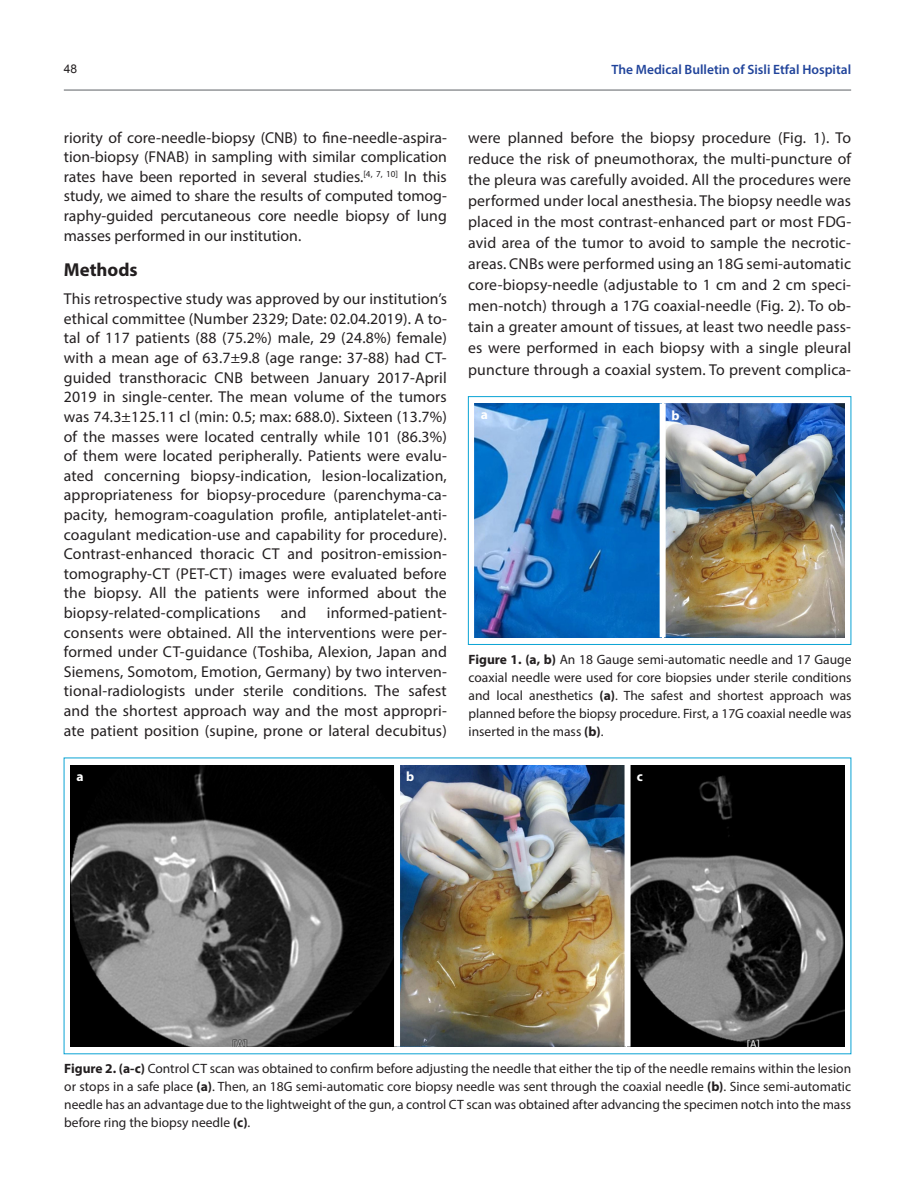
<style>
.page{position:relative;width:915px;height:1191px;background:#fff}
.page>*{position:absolute;margin:0;border:0;box-sizing:border-box;transform-origin:0 0}
.altbaslik{font:700 18.75px "Myriad Pro";color:#231f20}
.ana_metin_bosluksuz{font:15.75px/19.6px "Myriad Pro";letter-spacing:.01em;color:#231f20;text-align:justify}
.ana_metin_bosluksuz-2{font:13.5px/18px "Myriad Pro";color:#231f20;text-align:justify}
.t1{font:600 13.5px "Myriad Pro";color:#21449b}
.ana_metin_bosluksuz-3{font:700 13.5px "Myriad Pro";color:#fff}
.sayfa_numarasi{font:12px "Arial";color:#231f20}
.s1{font-weight:700}
</style>
<div class="page">
<hr style="left:64px;top:89px;width:786px;height:2px;background:#939598">
<div style="left:468px;top:396px;width:382px;height:248px;border:1px solid #0aa3d4"></div>
<img style="left:475px;top:403px;width:184px;height:234px">
<img style="left:665px;top:403px;width:179px;height:234px">
<img style="left:71px;top:765px;width:553px;height:281px">
<img style="left:630px;top:765px;width:214px;height:281px">
<div style="left:394px;top:763px;width:6px;height:283px;background:#fff"></div>
<p class="sayfa_numarasi" style="left:64px;top:60px;width:15px">48</p>
<p class="t1" style="left:611px;top:61px;width:241px">The Medical Bulletin of Sisli Etfal Hospital</p>
<p class="ana_metin_bosluksuz" style="left:64px;top:127px;width:384px">riority of core-needle-biopsy (CNB) to fine-needle-aspira&shy;tion-biopsy (FNAB) in sampling with similar complication rates have been reported in several studies.<sup>[4,</sup> <sup>7,</sup> <sup>10]</sup> In this study, we aimed to share the results of computed tomog&shy;raphy-guided percutaneous core needle biopsy of lung masses performed in our institution.</p>
<p class="altbaslik" style="left:64px;top:257px;width:75px">Methods</p>
<p class="ana_metin_bosluksuz" style="left:64px;top:289px;width:384px">This retrospective study was approved by our institution’s ethical committee (Number 2329; Date: 02.04.2019). A to&shy;tal of 117 patients (88 (75.2%) male, 29 (24.8%) female) with a mean age of 63.7±9.8 (age range: 37-88) had CT&shy;guided transthoracic CNB between January 2017-April 2019 in single-center. The mean volume of the tumors was 74.3±125.11 cl (min: 0.5; max: 688.0). Sixteen (13.7%) of the masses were located centrally while 101 (86.3%) of them were located peripherally. Patients were evalu&shy;ated concerning biopsy-indication, lesion-localization, appropriateness for biopsy-procedure (parenchyma-ca&shy;pacity, hemogram-coagulation profile, antiplatelet-anti&shy;coagulant medication-use and capability for procedure).<br>Contrast-enhanced thoracic CT and positron-emission&shy;tomography-CT (PET-CT) images were evaluated before the biopsy. All the patients were informed about the biopsy-related-complications</p>
<p class="ana_metin_bosluksuz" style="left:64px;top:602px;width:384px;text-indent:263px">informed-patient&shy;consents were obtained. All the interventions were per&shy;formed under CT-guidance (Toshiba, Alexion, Japan and Siemens, Somotom, Emotion, Germany) by two interven&shy;tional-radiologists under sterile conditions. The safest and the shortest approach way and the most appropri&shy;ate patient position (supine, prone or lateral decubitus)</p>
<p class="ana_metin_bosluksuz" style="left:281px;top:602px;width:27px">and</p>
<p class="ana_metin_bosluksuz" style="left:468px;top:127px;width:384px;line-height:21px">were planned before the biopsy procedure (Fig. 1). To reduce the risk of pneumothorax, the multi-puncture of the pleura was carefully avoided. All the procedures were performed under local anesthesia. The biopsy needle was placed in the most contrast-enhanced part or most FDG&shy;avid area of the tumor to avoid to sample the necrotic&shy;areas. CNBs were performed using an 18G semi-automatic core-biopsy-needle (adjustable to 1 cm and 2 cm speci&shy;men-notch) through a 17G coaxial-needle (Fig. 2). To ob&shy;tain a greater amount of tissues, at least two needle pass&shy;es were performed in each biopsy with a single pleural puncture through a coaxial system. To prevent complica-</p>
<p class="ana_metin_bosluksuz-3" style="left:481px;top:406px;width:9px">a</p>
<p class="ana_metin_bosluksuz-3" style="left:671px;top:406px;width:10px">b</p>
<p class="ana_metin_bosluksuz-2" style="left:468px;top:650px;width:384px"><span class="s1">Figure 1. (a, b)</span> An 18 Gauge semi-automatic needle and 17 Gauge coaxial needle were used for core biopsies under sterile conditions and local anesthetics <span class="s1">(a)</span>. The safest and shortest approach was planned before the biopsy procedure. First, a 17G coaxial needle was inserted in the mass <span class="s1">(b)</span>.</p>
<p class="ana_metin_bosluksuz-3" style="left:77px;top:768px;width:9px">a</p>
<p class="ana_metin_bosluksuz-3" style="left:406px;top:768px;width:10px">b</p>
<p class="ana_metin_bosluksuz-3" style="left:636px;top:768px;width:8px">c</p>
<p class="ana_metin_bosluksuz-2" style="left:64px;top:1059px;width:788px"><span class="s1">Figure 2. (a-c)</span> Control CT scan was obtained to confirm before adjusting the needle that either the tip of the needle remains within the lesion or stops in a safe place <span class="s1">(a)</span>. Then, an 18G semi-automatic core biopsy needle was sent through the coaxial needle <span class="s1">(b)</span>. Since semi-automatic needle has an advantage due to the lightweight of the gun, a control CT scan was obtained after advancing the specimen notch into the mass before ring the biopsy needle <span class="s1">(c)</span>.</p>
</div>
